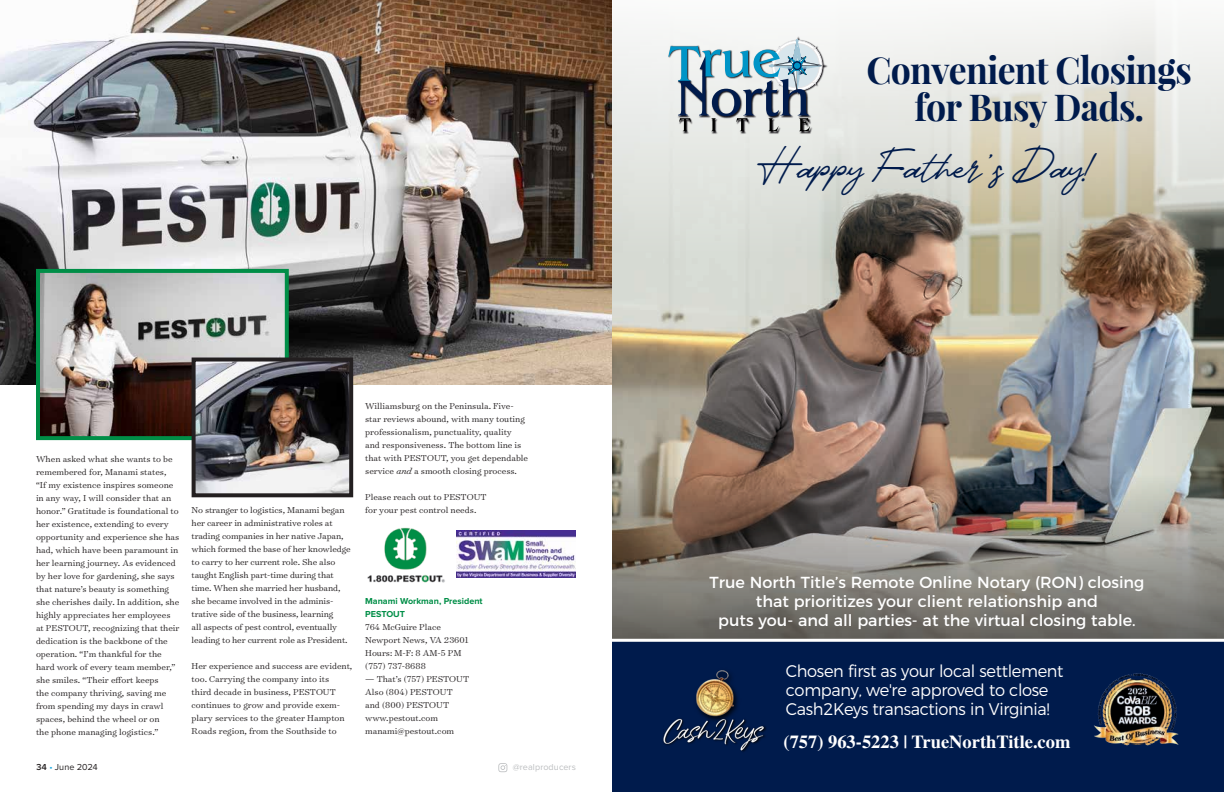
<style>
.page{position:relative;width:1224px;height:792px;background:#fff}
.page>*{position:absolute;margin:0;border:0;box-sizing:border-box;transform-origin:0 0}
.t1{font:40px "Travel November";letter-spacing:-.02em;color:#001b4c;scale:.96 1}
.t2{font:700 37.2px/37.2px "Playfair Display";letter-spacing:-.02em;color:#001b4c;text-align:center;scale:.96 1}
.t3{font:700 18.5px "Times";color:#fff}
.t4{font:300 16.9px/19.1px "Montserrat";letter-spacing:-.02em;color:#fff;scale:.96 1}
.t5{font:16px/19px "Montserrat";color:#fff;text-align:center}
.t6{font:300 9.8px/13px "Surveyor Text";color:#231f20}
.t7{font:700 9px/13px "Proxima Nova";color:#008e47}
.t8{font:9px "Proxima Nova";letter-spacing:.01em;color:#bcbec0}
.t9{font:9px "Proxima Nova";letter-spacing:.005em;color:#231f20}
.s1{font-style:italic}
.s2{font-weight:600}
.s3{color:#19a8e0}
</style>
<div class="page">
<svg style="left:498px;top:763px;width:9px;height:9px"></svg>
<img style="left:612px;top:256px;width:612px;height:219px">
<img style="left:612px;top:475px;width:612px;height:164px">
<svg style="left:612px;top:8px;width:612px;height:248px"></svg>
<div style="left:612px;top:640px;width:612px;height:152px;background:#001b4c"></div>
<img style="left:1094px;top:673px;width:85px;height:73px">
<img style="left:696px;top:670px;width:42px;height:44px">
<img style="left:701px;top:714px;width:65px;height:17px">
<img style="left:663px;top:717px;width:102px;height:35px">
<hr style="left:612px;top:639px;width:612px;height:3px;background:#fff">
<img style="left:667px;top:36px;width:161px;height:98px">
<svg style="left:668px;top:38px;width:153px;height:93px"></svg>
<img style="left:367px;top:527px;width:78px;height:56px">
<img style="left:0;top:0;width:612px;height:385px">
<svg style="left:34px;top:267px;width:257px;height:174px"></svg>
<img style="left:190px;top:356px;width:165px;height:142px">
<img style="left:456px;top:531px;width:120px;height:46px">
<p class="t6" style="left:36px;top:453px;width:145px">When asked what she wants to be remembered for, Manami states,<br>“If my existence inspires someone in any way, I will consider that an honor.” Gratitude is foundational to her existence, extending to every opportunity and experience she has had, which have been paramount in her learning journey. As evidenced by her love for gardening, she says that nature’s beauty is something she cherishes daily. In addition, she highly appreciates her employees at PESTOUT, recognizing that their dedication is the backbone of the operation. “I’m thankful for the hard work of every team member,” she smiles. “Their effort keeps<br>the company thriving, saving me from spending my days in crawl spaces, behind the wheel or on<br>the phone managing logistics.”</p>
<p class="t6" style="left:192px;top:503px;width:160px">No stranger to logistics, Manami began her career in administrative roles at trading companies in her native Japan, which formed the base of her knowledge to carry to her current role. She also taught English part-time during that time. When she married her husband, she became involved in the adminis&shy;trative side of the business, learning<br>all aspects of pest control, eventually leading to her current role as President.</p>
<p class="t6" style="left:192px;top:659px;width:162px">Her experience and success are evident, too. Carrying the company into its<br>third decade in business, PESTOUT continues to grow and provide exem&shy;plary services to the greater Hampton Roads region, from the Southside to</p>
<p class="t6" style="left:365px;top:399px;width:164px">Williamsburg on the Peninsula. Five&shy;star reviews abound, with many touting professionalism, punctuality, quality and responsiveness. The bottom line is that with PESTOUT, you get dependable service <span class="s1">and</span> a smooth closing process.</p>
<p class="t6" style="left:365px;top:490px;width:123px">Please reach out to PESTOUT for your pest control needs.</p>
<p class="t7" style="left:365px;top:595px;width:119px">Manami Workman, President<br>PESTOUT</p>
<p class="t6" style="left:365px;top:620px;width:105px">764 McGuire Place<br>Newport News, VA 23601<br>Hours: M-F: 8 AM-5 PM (757) 737-8688</p>
<p class="t6" style="left:365px;top:672px;width:105px">— That’s (757) PESTOUT<br>Also (804) PESTOUT and (800) PESTOUT www.pestout.com manami@pestout.com</p>
<p class="t9" style="left:36px;top:762px;width:63px"><span class="s2">34</span> <span class="s3">•</span> June 2024</p>
<p class="t8" style="left:513px;top:762px;width:65px">@realproducers</p>
<h2 class="t2" style="left:866px;top:50px;width:340px">Convenient Closings for Busy Dads.</h2>
<h1 class="t1" style="left:757px;top:141px;width:350px">Happy Father's Day!</h1>
<h3 class="t5" style="left:710px;top:571px;width:436px">True North Title’s Remote Online Notary (RON) closing that prioritizes your client relationship and<br>puts you- and all parties- at the virtual closing table.</h3>
<h3 class="t4" style="left:786px;top:660px;width:291px">Chosen first as your local settlement company, we're approved to close<br>Cash2Keys transactions in Virginia!</h3>
<h3 class="t3" style="left:784px;top:731px;width:288px">(757) 963-5223 | TrueNorthTitle.com</h3>
</div>
